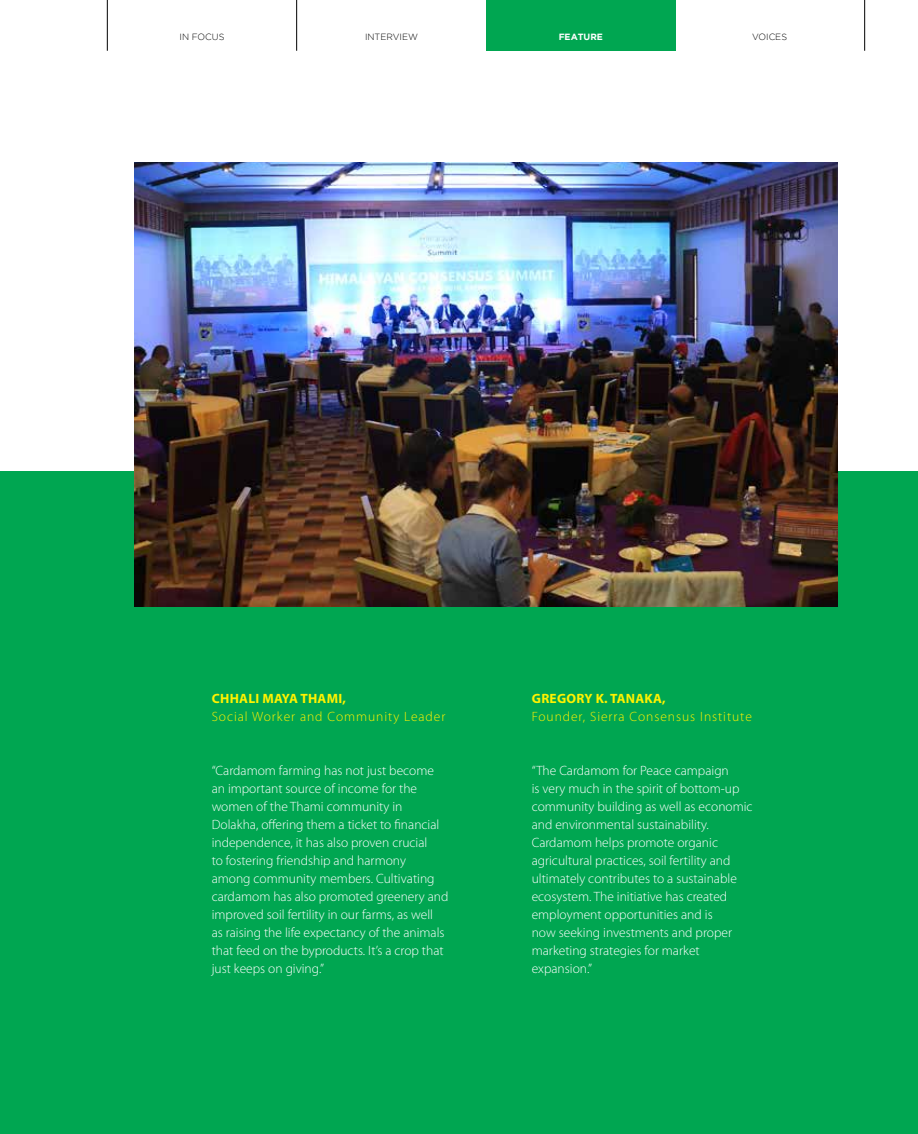
<style>
.page{position:relative;width:918px;height:1134px;background:#fff}
.page>*{position:absolute;margin:0;border:0;box-sizing:border-box;transform-origin:0 0}
.t1{font:300 13.5px/18px "Myriad Pro";color:#fff}
.t2{font:300 13.5px "Myriad Pro";letter-spacing:.07em;color:#fff200}
.t3{font:700 13.5px "Myriad Pro";letter-spacing:.02em;color:#fff200}
.t4{font:300 9px "Gotham";color:#000}
.t5{font:700 9px "Gotham";color:#fff}
</style>
<div class="page">
<div style="left:0;top:472px;width:918px;height:662px;background:#00a651"></div>
<img style="left:134px;top:162px;width:704px;height:445px">
<div style="left:486px;top:0;width:189px;height:51px;background:#00a651"></div>
<hr style="left:107px;top:0;width:1px;height:51px;background:#000">
<hr style="left:296px;top:0;width:1px;height:51px;background:#000">
<hr style="left:864px;top:0;width:1px;height:51px;background:#000">
<p class="t4" style="left:180px;top:31px;width:46px">IN FOCUS</p>
<p class="t4" style="left:365px;top:31px;width:54px">INTERVIEW</p>
<p class="t5" style="left:559px;top:31px;width:46px">FEATURE</p>
<p class="t4" style="left:752px;top:31px;width:36px">VOICES</p>
<p class="t3" style="left:212px;top:690px;width:136px">CHHALI MAYA THAMI,</p>
<p class="t2" style="left:212px;top:710px;width:235px">Social Worker and Community Leader</p>
<p class="t1" style="left:212px;top:762px;width:238px">“Cardamom farming has not just become an important source of income for the women of the Thami community in Dolakha, offering them a ticket to financial independence, it has also proven crucial<br>to fostering friendship and harmony<br>among community members. Cultivating cardamom has also promoted greenery and improved soil fertility in our farms, as well<br>as raising the life expectancy of the animals that feed on the byproducts. It’s a crop that just keeps on giving.”</p>
<p class="t3" style="left:532px;top:690px;width:135px">GREGORY K. TANAKA,</p>
<p class="t2" style="left:532px;top:710px;width:222px">Founder, Sierra Consensus Institute</p>
<p class="t1" style="left:532px;top:762px;width:222px">“The Cardamom for Peace campaign<br>is very much in the spirit of bottom-up community building as well as economic and environmental sustainability.<br>Cardamom helps promote organic agricultural practices, soil fertility and ultimately contributes to a sustainable ecosystem. The initiative has created employment opportunities and is<br>now seeking investments and proper marketing strategies for market expansion.”</p>
</div>
